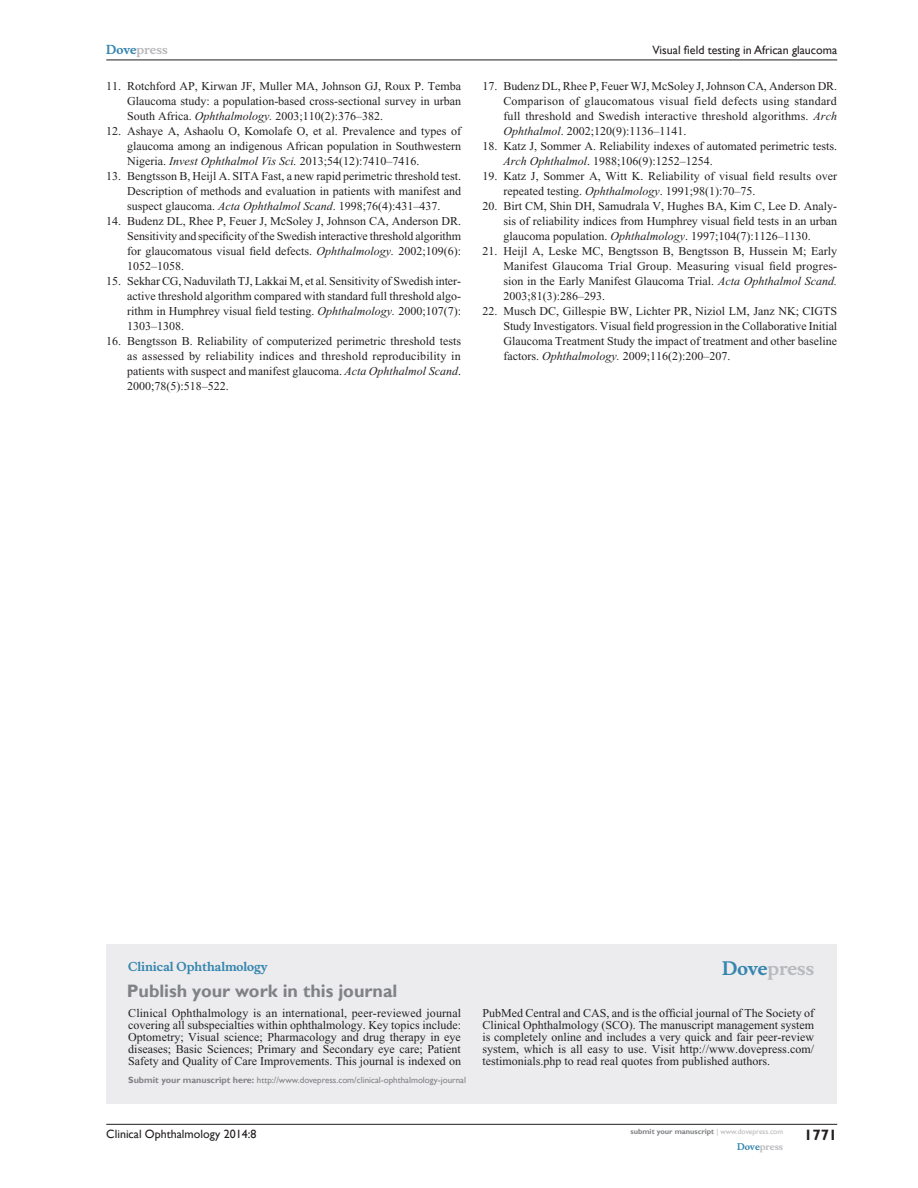
<style>
.page{position:relative;width:918px;height:1188px;background:#fff}
.page>*{position:absolute;margin:0;border:0;box-sizing:border-box;transform-origin:0 0}
.PromBx-H1{font:700 18px "Gill Sans";color:#808285}
.PromBx-Brand{font:700 18px "Musee";color:#b8b9bc}
.t1{font:700 15px "Gill Sans";color:#231f20}
.RefNL2{font:12px/15px "Times New Roman";color:#231f20;text-align:justify}
.PromBx-Tx{font:12px/12px "Times New Roman";color:#231f20;text-align:justify}
.t2{font:12px "Gill Sans";color:#231f20}
.PromBx-JrnlName{font:700 12px "Musee";color:#3485ae}
.t3{font:700 12px "Musee";color:#b8b9bc}
.PromBx-SubmitMssWebA{font:9px "Gill Sans";color:#808285}
.t4{font:700 9px "Musee";color:#b8b9bc}
.t5{font:700 7.5px "Gill Sans";color:#808285}
.s1{color:#3485ae}
.s2{font-style:italic}
.s3{font-weight:700}
.s4{font-weight:400;color:#b8b9bc}
</style>
<div class="page">
<div style="left:106px;top:944px;width:731px;height:159px;background:#ececee"></div>
<hr style="left:106px;top:1124px;width:731px;height:1px;background:#231f20">
<hr style="left:106px;top:60px;width:731px;height:1px;background:#231f20">
<p class="t3" style="left:106px;top:43px;width:63px"><span class="s1">Dove</span>press</p>
<p class="RefNL2" style="left:127px;top:79px;width:335px;text-indent:-21px">11. Rotchford AP, Kirwan JF, Muller MA, Johnson GJ, Roux P. Temba Glaucoma study: a population-based cross-sectional survey in urban South Africa. <span class="s2">Ophthalmology.</span> 2003;110(2):376–382.</p>
<p class="RefNL2" style="left:127px;top:124px;width:335px;text-indent:-21px">12. Ashaye A, Ashaolu O, Komolafe O, et al. Prevalence and types of glaucoma among an indigenous African population in Southwestern Nigeria. <span class="s2">Invest Ophthalmol Vis Sci.</span> 2013;54(12):7410–7416.</p>
<p class="RefNL2" style="left:127px;top:169px;width:335px;text-indent:-21px">13. Bengtsson B, Heijl A. SITA Fast, a new rapid perimetric threshold test.<br>Description of methods and evaluation in patients with manifest and suspect glaucoma. <span class="s2">Acta Ophthalmol Scand</span>. 1998;76(4):431–437.</p>
<p class="RefNL2" style="left:127px;top:214px;width:335px;text-indent:-21px">14. Budenz DL, Rhee P, Feuer J, McSoley J, Johnson CA, Anderson DR.<br>Sensitivity and specificity of the Swedish interactive threshold algorithm for glaucomatous visual field defects. <span class="s2">Ophthalmology.</span> 2002;109(6):<br>1052–1058.</p>
<p class="RefNL2" style="left:127px;top:274px;width:335px;text-indent:-21px">15. Sekhar CG, Naduvilath TJ, Lakkai M, et al. Sensitivity of Swedish inter&shy;active threshold algorithm compared with standard full threshold algo&shy;rithm in Humphrey visual field testing. <span class="s2">Ophthalmology.</span> 2000;107(7):<br>1303–1308.</p>
<p class="RefNL2" style="left:127px;top:334px;width:335px;text-indent:-21px">16. Bengtsson B. Reliability of computerized perimetric threshold tests as assessed by reliability indices and threshold reproducibility in patients with suspect and manifest glaucoma. <span class="s2">Acta Ophthalmol Scand</span>.<br>2000;78(5):518–522.</p>
<p class="t2" style="left:652px;top:43px;width:186px">Visual field testing in African glaucoma</p>
<p class="RefNL2" style="left:503px;top:79px;width:335px;text-indent:-21px">17. Budenz DL, Rhee P, Feuer WJ, McSoley J, Johnson CA, Anderson DR.<br>Comparison of glaucomatous visual field defects using standard full threshold and Swedish interactive threshold algorithms. <span class="s2">Arch Ophthalmol</span>. 2002;120(9):1136–1141.</p>
<p class="RefNL2" style="left:503px;top:139px;width:335px;text-indent:-21px">18. Katz J, Sommer A. Reliability indexes of automated perimetric tests.<br><span class="s2">Arch Ophthalmol</span>. 1988;106(9):1252–1254.</p>
<p class="RefNL2" style="left:503px;top:169px;width:335px;text-indent:-21px">19. Katz J, Sommer A, Witt K. Reliability of visual field results over repeated testing. <span class="s2">Ophthalmology</span>. 1991;98(1):70–75.</p>
<p class="RefNL2" style="left:503px;top:199px;width:335px;text-indent:-21px">20. Birt CM, Shin DH, Samudrala V, Hughes BA, Kim C, Lee D. Analy&shy;sis of reliability indices from Humphrey visual field tests in an urban glaucoma population. <span class="s2">Ophthalmology</span>. 1997;104(7):1126–1130.</p>
<p class="RefNL2" style="left:503px;top:244px;width:335px;text-indent:-21px">21. Heijl A, Leske MC, Bengtsson B, Bengtsson B, Hussein M; Early Manifest Glaucoma Trial Group. Measuring visual field progres&shy;sion in the Early Manifest Glaucoma Trial. <span class="s2">Acta Ophthalmol Scand.<br></span>2003;81(3):286–293.</p>
<p class="RefNL2" style="left:503px;top:304px;width:335px;text-indent:-21px">22. Musch DC, Gillespie BW, Lichter PR, Niziol LM, Janz NK; CIGTS Study Investigators. Visual field progression in the Collaborative Initial Glaucoma Treatment Study the impact of treatment and other baseline factors. <span class="s2">Ophthalmology.</span> 2009;116(2):200–207.</p>
<p class="PromBx-JrnlName" style="left:128px;top:959px;width:141px">Clinical Ophthalmology</p>
<p class="PromBx-H1" style="left:127px;top:980px;width:272px">Publish your work in this journal</p>
<p class="PromBx-Brand" style="left:722px;top:958px;width:94px"><span class="s1">Dove</span>press</p>
<p class="PromBx-Tx" style="left:128px;top:1007px;width:334px">Clinical Ophthalmology is an international, peer-reviewed journal covering all subspecialties within ophthalmology. Key topics include:<br>Optometry; Visual science; Pharmacology and drug therapy in eye diseases; Basic Sciences; Primary and Secondary eye care; Patient Safety and Quality of Care Improvements. This journal is indexed on</p>
<p class="PromBx-Tx" style="left:482px;top:1007px;width:333px">PubMed Central and CAS, and is the official journal of The Society of Clinical Ophthalmology (SCO). The manuscript management system is completely online and includes a very quick and fair peer-review system, which is all easy to use. Visit http://www.dovepress.com/ testimonials.php to read real quotes from published authors.</p>
<p class="PromBx-SubmitMssWebA" style="left:128px;top:1075px;width:339px"><span class="s3">Submit your manuscript here:</span> http://www.dovepress.com/clinical-ophthalmology-journal</p>
<p class="t2" style="left:106px;top:1127px;width:152px">Clinical Ophthalmology 2014:8</p>
<p class="t5" style="left:631px;top:1127px;width:154px">submit your manuscript <span class="s4">| www.dovepress.com</span></p>
<p class="t4" style="left:737px;top:1141px;width:48px"><span class="s1">Dove</span>press</p>
<p class="t1" style="left:804px;top:1126px;width:35px">1771</p>
</div>
